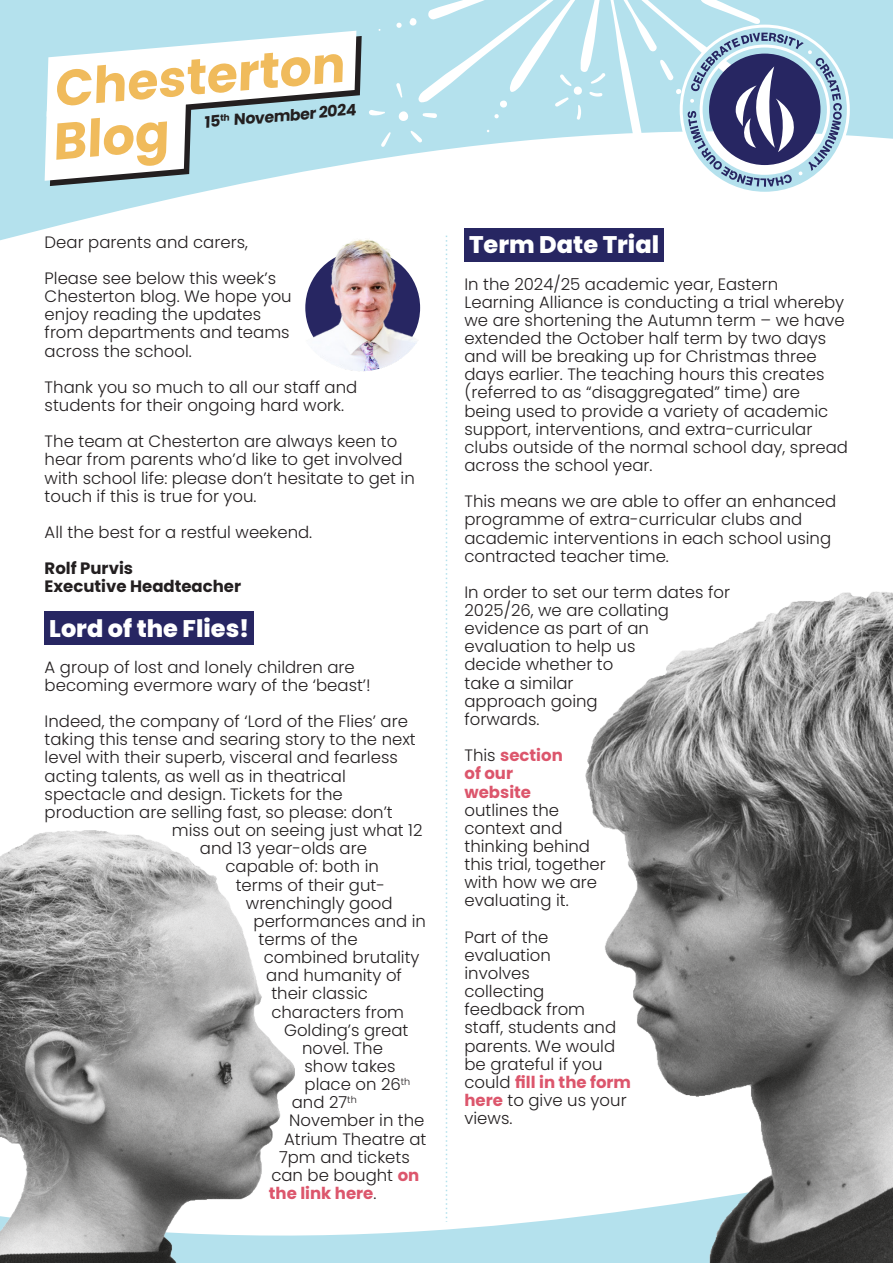
<style>
.page{position:relative;width:893px;height:1263px;background:#fff}
.page>*{position:absolute;margin:0;border:0;box-sizing:border-box;transform-origin:0 0}
.t1{font:700 51.3px "Poppins";color:#f0bb5c}
.t2{font:700 50.4px "Poppins";color:#f0bb5c}
.t3{font:800 24px "Poppins";color:#fff}
.t4{font:300 16.5px/18.1px "Poppins";color:#231f20}
.t5{font:700 16.5px/18.1px "Poppins";color:#dc566c}
.t6{font:700 16.5px/18.1px "Poppins";color:#231f20}
.t7{font:700 15.75px "Poppins";color:#231f20}
.s1{font-weight:700;color:#dc566c}
.s2{font-weight:300;color:#231f20}
</style>
<div class="page">
<svg style="left:0;top:0;width:893px;height:260px"></svg>
<svg style="left:364px;top:0;width:495px;height:176px;fill:#b4e1ed"></svg>
<svg style="left:45px;top:31px;width:317px;height:155px"></svg>
<svg style="left:678px;top:23px;width:173px;height:173px"></svg>
<svg style="left:294px;top:1158px;width:292px;height:105px"></svg>
<svg style="left:446px;top:236px;width:1px;height:986px"></svg>
<div style="left:45px;top:611px;width:209px;height:34px;background:#272662"></div>
<div style="left:464px;top:228px;width:200px;height:34px;background:#272662"></div>
<img style="left:304px;top:238px;width:116px;height:133px">
<img style="left:0;top:831px;width:294px;height:432px">
<img style="left:586px;top:591px;width:307px;height:672px">
<h2 class="t2" style="left:50px;top:54px;width:293px;rotate:-5deg">Chesterton</h2>
<h1 class="t1" style="left:48px;top:106px;width:118px;rotate:-5deg">Blog</h1>
<p class="t7" style="left:203px;top:111px;width:154px;rotate:-5deg">15<sup>th</sup> November 2024</p>
<p class="t4" style="left:45px;top:224px;width:233px;line-height:36.2px">Dear parents and carers,<br>Please see below this week’s</p>
<p class="t4" style="left:45px;top:287px;width:249px">Chesterton blog. We hope you enjoy reading the updates from departments and teams across the school.</p>
<p class="t4" style="left:45px;top:378px;width:314px">Thank you so much to all our staff and students for their ongoing hard work.</p>
<p class="t4" style="left:45px;top:432px;width:372px">The team at Chesterton are always keen to hear from parents who’d like to get involved with school life: please don’t hesitate to get in touch if this is true for you.</p>
<p class="t4" style="left:45px;top:523px;width:269px">All the best for a restful weekend.</p>
<p class="t6" style="left:45px;top:559px;width:198px">Rolf Purvis<br>Executive Headteacher</p>
<h3 class="t3" style="left:49px;top:611px;width:202px">Lord of the Flies!</h3>
<p class="t4" style="left:45px;top:658px;width:328px">A group of lost and lonely children are becoming evermore wary of the ‘beast’!</p>
<p class="t4" style="left:45px;top:712px;width:365px">Indeed, the company of ‘Lord of the Flies’ are</p>
<p class="t4" style="left:45px;top:730px;width:373px">taking this tense and searing story to the next</p>
<p class="t4" style="left:45px;top:748px;width:355px">level with their superb, visceral and fearless</p>
<p class="t4" style="left:45px;top:767px;width:303px">acting talents, as well as in theatrical</p>
<p class="t4" style="left:45px;top:785px;width:300px">spectacle and design. Tickets for the</p>
<p class="t4" style="left:45px;top:803px;width:350px">production are selling fast, so please: don’t</p>
<p class="t4" style="left:172px;top:821px;width:252px">miss out on seeing just what 12</p>
<p class="t4" style="left:200px;top:839px;width:168px">and 13 year-olds are</p>
<p class="t4" style="left:225px;top:857px;width:155px">capable of: both in</p>
<p class="t4" style="left:236px;top:876px;width:151px">terms of their gut-</p>
<p class="t4" style="left:246px;top:894px;width:148px">wrenchingly good</p>
<p class="t4" style="left:254px;top:912px;width:174px">performances and in</p>
<p class="t4" style="left:259px;top:930px;width:100px">terms of the</p>
<p class="t4" style="left:264px;top:948px;width:157px">combined brutality</p>
<p class="t4" style="left:266px;top:966px;width:137px">and humanity of</p>
<p class="t4" style="left:271px;top:984px;width:98px">their classic</p>
<p class="t4" style="left:271px;top:1003px;width:134px">characters from</p>
<p class="t4" style="left:284px;top:1021px;width:126px">Golding’s great</p>
<p class="t4" style="left:302px;top:1039px;width:82px">novel. The</p>
<p class="t4" style="left:305px;top:1057px;width:93px">show takes</p>
<p class="t4" style="left:305px;top:1075px;width:107px">place on 26<sup>th</sup></p>
<p class="t4" style="left:292px;top:1093px;width:66px">and 27<sup>th</sup></p>
<p class="t4" style="left:289px;top:1111px;width:137px">November in the</p>
<p class="t4" style="left:284px;top:1130px;width:144px">Atrium Theatre at</p>
<p class="t4" style="left:279px;top:1148px;width:132px">7pm and tickets</p>
<p class="t4" style="left:271px;top:1166px;width:149px">can be bought <span class="s1">on</span></p>
<p class="t5" style="left:269px;top:1184px;width:109px">the link here<span class="s2">.</span></p>
<h3 class="t3" style="left:469px;top:228px;width:191px">Term Date Trial</h3>
<p class="t4" style="left:464px;top:275px;width:385px">In the 2024/25 academic year, Eastern Learning Alliance is conducting a trial whereby we are shortening the Autumn term – we have extended the October half term by two days and will be breaking up for Christmas three days earlier. The teaching hours this creates (referred to as “disaggregated” time) are being used to provide a variety of academic support, interventions, and extra-curricular clubs outside of the normal school day, spread across the school year.</p>
<p class="t4" style="left:464px;top:492px;width:373px">This means we are able to offer an enhanced programme of extra-curricular clubs and academic interventions in each school using contracted teacher time.</p>
<p class="t4" style="left:464px;top:583px;width:267px">In order to set our term dates for<br>2025/26, we are collating evidence as part of an evaluation to help us<br>decide whether to<br>take a similar<br>approach going<br>forwards.</p>
<p class="t5" style="left:464px;top:746px;width:100px"><span class="s2">This</span> section of our website</p>
<p class="t4" style="left:464px;top:801px;width:143px">outlines the context and thinking behind this trial, together with how we are evaluating it.</p>
<p class="t4" style="left:464px;top:928px;width:168px">Part of the evaluation<br>involves<br>collecting<br>feedback from<br>staff, students and parents. We would be grateful if you could <span class="s1">fill in the form here</span> to give us your views.</p>
</div>
